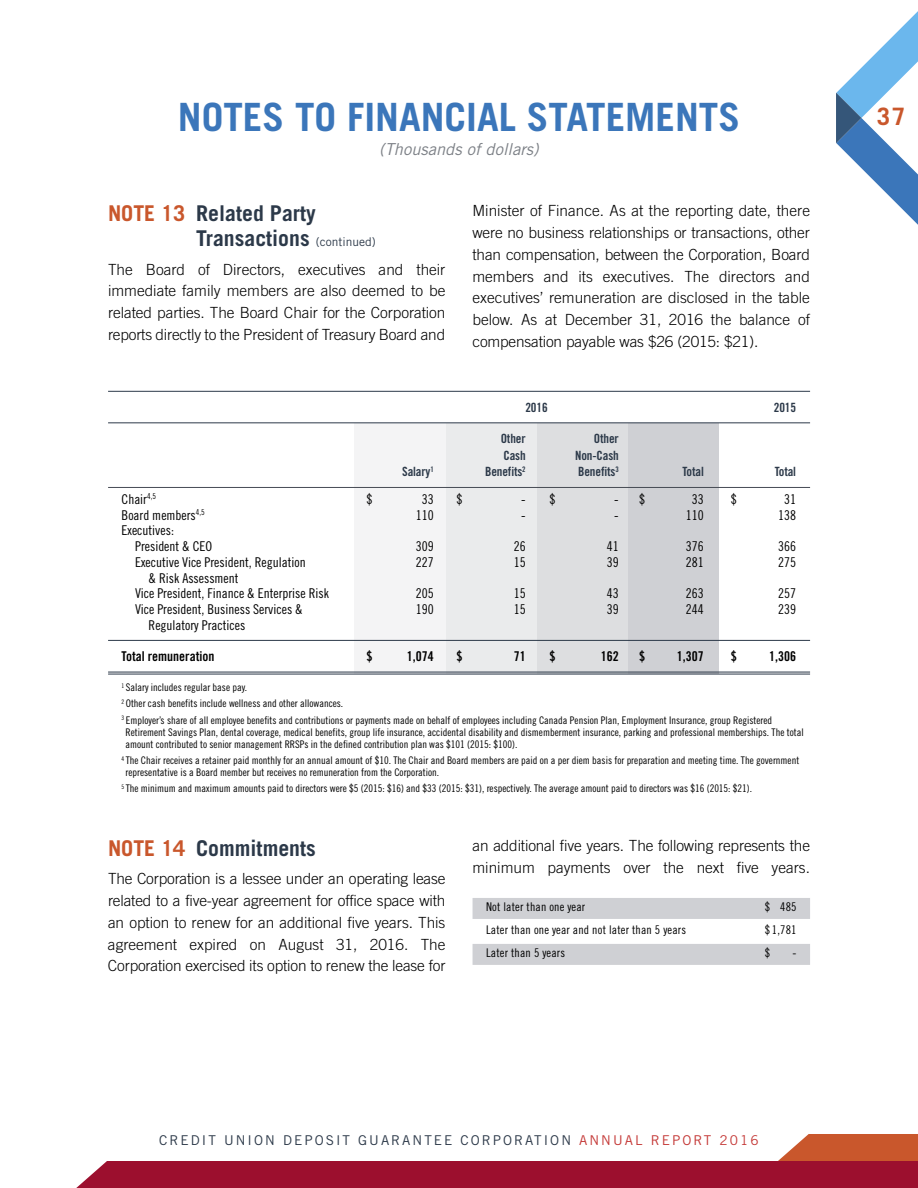
<style>
.page{position:relative;width:918px;height:1188px;background:#fff}
.page>*{position:absolute;margin:0;border:0;box-sizing:border-box;transform-origin:0 0}
.t1{font:700 39px "Trade Gothic";color:#3b76ba}
.t2{font:700 24px "Trade Gothic";color:#c9572c}
.t3{font:700 21.75px/25.5px "Trade Gothic";color:#2c3949}
.t4{font:italic 16.5px "Trade Gothic";color:#7c8086}
.t5{font:300 15.3px/21.8px "Trade Gothic";letter-spacing:-.01em;color:#000;text-align:justify}
.t6{font:13.5px/15.8px "Trade Gothic Cond Eighteen";color:#000}
.t7{font:13.5px "Trade Gothic";letter-spacing:.15em;color:#2c3949}
.t8{font:13.5px "Trade Gothic Bold Cond Twenty";color:#000}
.t9{font:12.75px "Trade Gothic Bold Cond Twenty";letter-spacing:-.01em;color:#2c3949}
.t10{font:12px "Trade Gothic Cond Eighteen";letter-spacing:.015em;color:#000}
.t11{font:10.5px/16.4px "Trade Gothic Cond Eighteen";color:#000}
.s1{color:#c9572c}
.s2{font-weight:400;font-size:12px}
.s3{color:#c43836}
</style>
<div class="page">
<svg style="left:836px;top:11px;width:82px;height:214px"></svg>
<svg style="left:76px;top:1134px;width:842px;height:54px"></svg>
<div style="left:628px;top:423px;width:91px;height:251px;background:#cfd0d4"></div>
<div style="left:537px;top:423px;width:91px;height:251px;background:#dddee0"></div>
<div style="left:446px;top:423px;width:91px;height:251px;background:#eaebec"></div>
<div style="left:354px;top:423px;width:92px;height:251px;background:#f4f4f5"></div>
<hr style="left:108px;top:391px;width:702px;height:1px;background:#2c3949">
<hr style="left:108px;top:422px;width:702px;height:1px;background:#2c3949">
<hr style="left:108px;top:487px;width:702px;height:1px;background:#464b54">
<hr style="left:108px;top:640px;width:702px;height:1px;background:#2c3949">
<hr style="left:108px;top:672px;width:702px;height:1px;background:#2c3949">
<hr style="left:108px;top:674px;width:702px;height:1px;background:#2c3949">
<div style="left:473px;top:898px;width:337px;height:21px;background:#cfd0d4"></div>
<div style="left:473px;top:944px;width:337px;height:21px;background:#cfd0d4"></div>
<h1 class="t1" style="left:178px;top:103px;width:564px">NOTES TO FINANCIAL STATEMENTS</h1>
<h3 class="t4" style="left:379px;top:144px;width:161px">(Thousands of dollars)</h3>
<h3 class="t3" style="left:196px;top:202px;width:181px;text-indent:-88px"><span class="s1">NOTE 13</span> Related Party<br>Transactions <span class="s2">(continued)</span></h3>
<h3 class="t5" style="left:108px;top:260px;width:339px">The Board of Directors, executives and their immediate family members are also deemed to be related parties. The Board Chair for the Corporation reports directly to the President of Treasury Board and</h3>
<p class="t5" style="left:472px;top:201px;width:339px">Minister of Finance. As at the reporting date, there were no business relationships or transactions, other than compensation, between the Corporation, Board members and its executives. The directors and executives’ remuneration are disclosed in the table below. As at December 31, 2016 the balance of compensation payable was $26 (2015: $21).</p>
<p class="t9" style="left:525px;top:402px;width:24px">2016</p>
<p class="t9" style="left:774px;top:402px;width:24px">2015</p>
<p class="t9" style="left:501px;top:434px;width:26px">Other</p>
<p class="t9" style="left:594px;top:434px;width:26px">Other</p>
<p class="t9" style="left:503px;top:451px;width:24px">Cash</p>
<p class="t9" style="left:575px;top:451px;width:45px">Non-Cash</p>
<p class="t9" style="left:402px;top:467px;width:33px">Salary<sup>1</sup></p>
<p class="t9" style="left:485px;top:467px;width:42px">Benefits<sup>2</sup></p>
<p class="t9" style="left:578px;top:467px;width:42px">Benefits<sup>3</sup></p>
<p class="t9" style="left:683px;top:467px;width:23px">Total</p>
<p class="t9" style="left:775px;top:467px;width:23px">Total</p>
<p class="t6" style="left:122px;top:492px;width:36px">Chair<sup>4,5</sup></p>
<p class="t6" style="left:366px;top:492px;width:7px">$</p>
<p class="t6" style="left:422px;top:492px;width:13px">33</p>
<p class="t6" style="left:457px;top:492px;width:7px">$</p>
<p class="t6" style="left:521px;top:492px;width:36px">- $</p>
<p class="t6" style="left:614px;top:492px;width:32px">- $</p>
<p class="t6" style="left:692px;top:492px;width:13px">33</p>
<p class="t6" style="left:731px;top:492px;width:7px">$</p>
<p class="t6" style="left:784px;top:492px;width:13px">31</p>
<p class="t6" style="left:122px;top:508px;width:85px">Board members<sup>4,5</sup></p>
<p class="t6" style="left:416px;top:508px;width:19px">110</p>
<p class="t6" style="left:521px;top:508px;width:6px">-</p>
<p class="t6" style="left:614px;top:508px;width:6px">-</p>
<p class="t6" style="left:686px;top:508px;width:19px">110</p>
<p class="t6" style="left:778px;top:508px;width:19px">138</p>
<p class="t6" style="left:135px;top:524px;width:79px;text-indent:-14px">Executives:<br>President &amp; CEO</p>
<p class="t6" style="left:416px;top:540px;width:19px">309</p>
<p class="t6" style="left:514px;top:540px;width:13px">26</p>
<p class="t6" style="left:607px;top:540px;width:13px">41</p>
<p class="t6" style="left:686px;top:540px;width:19px">376</p>
<p class="t6" style="left:778px;top:540px;width:19px">366</p>
<p class="t6" style="left:135px;top:555px;width:172px">Executive Vice President, Regulation</p>
<p class="t6" style="left:416px;top:555px;width:19px">227</p>
<p class="t6" style="left:514px;top:555px;width:13px">15</p>
<p class="t6" style="left:607px;top:555px;width:13px">39</p>
<p class="t6" style="left:686px;top:555px;width:19px">281</p>
<p class="t6" style="left:778px;top:555px;width:19px">275</p>
<p class="t6" style="left:135px;top:571px;width:195px;text-indent:14px">&amp; Risk Assessment<br>Vice President, Finance &amp; Enterprise Risk</p>
<p class="t6" style="left:416px;top:587px;width:19px">205</p>
<p class="t6" style="left:514px;top:587px;width:13px">15</p>
<p class="t6" style="left:607px;top:587px;width:13px">43</p>
<p class="t6" style="left:686px;top:587px;width:19px">263</p>
<p class="t6" style="left:778px;top:587px;width:19px">257</p>
<p class="t6" style="left:135px;top:603px;width:169px">Vice President, Business Services &amp;</p>
<p class="t6" style="left:416px;top:603px;width:19px">190</p>
<p class="t6" style="left:514px;top:603px;width:13px">15</p>
<p class="t6" style="left:607px;top:603px;width:13px">39</p>
<p class="t6" style="left:686px;top:603px;width:19px">244</p>
<p class="t6" style="left:778px;top:603px;width:19px">239</p>
<p class="t6" style="left:149px;top:618px;width:98px">Regulatory Practices</p>
<p class="t8" style="left:122px;top:651px;width:94px">Total remuneration</p>
<p class="t8" style="left:366px;top:651px;width:7px">$</p>
<p class="t8" style="left:407px;top:651px;width:28px">1,074</p>
<p class="t8" style="left:457px;top:651px;width:7px">$</p>
<p class="t8" style="left:514px;top:651px;width:13px">71</p>
<p class="t8" style="left:550px;top:651px;width:7px">$</p>
<p class="t8" style="left:601px;top:651px;width:19px">162</p>
<p class="t8" style="left:639px;top:651px;width:7px">$</p>
<p class="t8" style="left:677px;top:651px;width:28px">1,307</p>
<p class="t8" style="left:731px;top:651px;width:7px">$</p>
<p class="t8" style="left:769px;top:651px;width:28px">1,306</p>
<p class="t11" style="left:122px;top:680px;width:652px"><sup>1</sup> Salary includes regular base pay.<br><sup>2</sup> Other cash benefits include wellness and other allowances.<br><sup>3</sup> Employer’s share of all employee benefits and contributions or payments made on behalf of employees including Canada Pension Plan, Employment Insurance, group Registered</p>
<p class="t11" style="left:126px;top:727px;width:680px;line-height:12px">Retirement Savings Plan, dental coverage, medical benefits, group life insurance, accidental disability and dismemberment insurance, parking and professional memberships. The total amount contributed to senior management RRSPs in the defined contribution plan was $101 (2015: $100).</p>
<p class="t11" style="left:126px;top:755px;width:675px;line-height:12px;text-indent:-4px"><sup>4</sup> The Chair receives a retainer paid monthly for an annual amount of $10. The Chair and Board members are paid on a per diem basis for preparation and meeting time. The government representative is a Board member but receives no remuneration from the Corporation.</p>
<p class="t11" style="left:122px;top:781px;width:632px"><sup>5</sup> The minimum and maximum amounts paid to directors were $5 (2015: $16) and $33 (2015: $31), respectively. The average amount paid to directors was $16 (2015: $21).</p>
<h3 class="t3" style="left:108px;top:838px;width:209px"><span class="s1">NOTE 14</span> Commitments</h3>
<p class="t5" style="left:108px;top:869px;width:339px">The Corporation is a lessee under an operating lease related to a five-year agreement for office space with an option to renew for an additional five years. This agreement expired on August 31, 2016. The Corporation exercised its option to renew the lease for</p>
<h3 class="t5" style="left:473px;top:836px;width:339px">an additional five years. The following represents the minimum payments over the next five years.</h3>
<p class="t10" style="left:486px;top:903px;width:101px">Not later than one year</p>
<p class="t10" style="left:765px;top:903px;width:33px">$ 485</p>
<p class="t10" style="left:486px;top:926px;width:202px">Later than one year and not later than 5 years</p>
<p class="t10" style="left:765px;top:926px;width:33px">$ 1,781</p>
<p class="t10" style="left:486px;top:949px;width:81px">Later than 5 years</p>
<p class="t10" style="left:765px;top:949px;width:7px">$</p>
<p class="t10" style="left:793px;top:949px;width:5px">-</p>
<p class="t7" style="left:159px;top:1135px;width:601px">CREDIT UNION DEPOSIT GUARANTEE CORPORATION <span class="s3">ANNUAL REPORT 2016</span></p>
<h2 class="t2" style="left:877px;top:107px;width:30px">37</h2>
</div>
